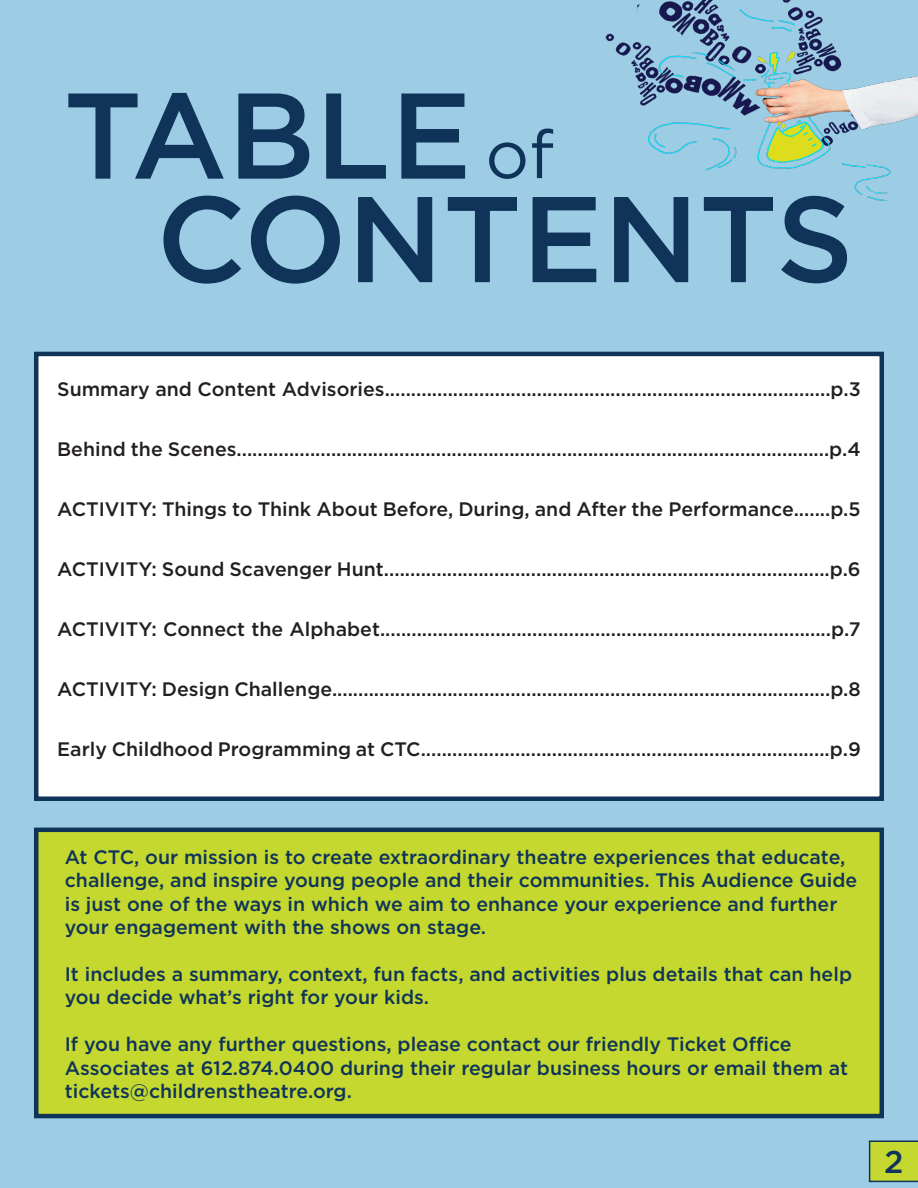
<style>
.page{position:relative;width:918px;height:1188px;background:#9dcde5}
.page>*{position:absolute;margin:0;border:0;box-sizing:border-box;transform-origin:0 0}
.t1{font:500 121.65px "Gotham";color:#103459}
.t2{font:67.5px "Gotham";color:#103459}
.page_numbers{font:500 31.5px "Gotham";color:#103459}
.t3{font:500 19.5px "Gotham";color:#231f20}
.t4{font:500 19.5px/23.4px "Gotham";color:#103459}
</style>
<div class="page">
<img style="left:605px;top:0;width:313px;height:201px">
<svg style="left:868px;top:1140px;width:50px;height:43px;background:#b0c73c"></svg>
<div style="left:34px;top:352px;width:850px;height:449px;background:#fff;border:4px solid #103459"></div>
<div style="left:34px;top:827px;width:850px;height:292px;background:#c4d830"></div>
<p class="t1" style="left:64px;top:56px;width:410px">TABLE</p>
<p class="t1" style="left:156px;top:160px;width:699px">CONTENTS</p>
<p class="t2" style="left:485px;top:111px;width:70px">of</p>
<p class="t3" style="left:57px;top:376px;width:805px">Summary and Content Advisories.....................................................................................p.3</p>
<p class="t3" style="left:57px;top:436px;width:805px">Behind the Scenes.................................................................................................................p.4</p>
<p class="t3" style="left:57px;top:496px;width:805px">ACTIVITY: Things to Think About Before, During, and After the Performance.......p.5</p>
<p class="t3" style="left:57px;top:556px;width:805px">ACTIVITY: Sound Scavenger Hunt.....................................................................................p.6</p>
<p class="t3" style="left:57px;top:616px;width:805px">ACTIVITY: Connect the Alphabet......................................................................................p.7</p>
<p class="t3" style="left:57px;top:676px;width:805px">ACTIVITY: Design Challenge...............................................................................................p.8</p>
<p class="t3" style="left:57px;top:736px;width:805px">Early Childhood Programming at CTC..............................................................................p.9</p>
<p class="t4" style="left:65px;top:845px;width:794px">At CTC, our mission is to create extraordinary theatre experiences that educate, challenge, and inspire young people and their communities. This Audience Guide is just one of the ways in which we aim to enhance your experience and further your engagement with the shows on stage.</p>
<p class="t4" style="left:65px;top:962px;width:789px">It includes a summary, context, fun facts, and activities plus details that can help you decide what’s right for your kids.</p>
<p class="t4" style="left:65px;top:1032px;width:785px">If you have any further questions, please contact our friendly Ticket Office<br>Associates at 612.874.0400 during their regular business hours or email them at tickets@childrenstheatre.org.</p>
<p class="page_numbers" style="left:884px;top:1141px;width:21px">2</p>
</div>
